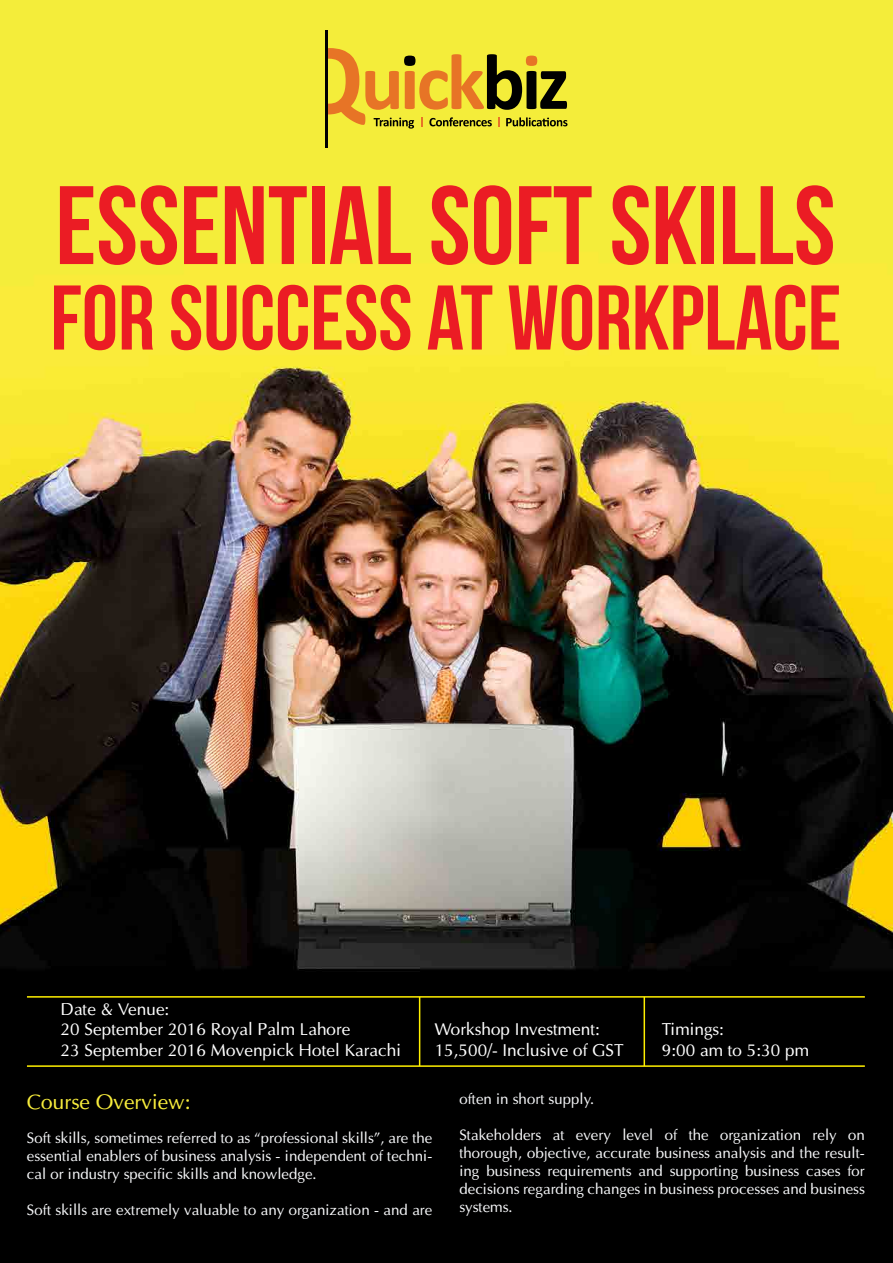
<style>
.page{position:relative;width:893px;height:1263px;background:#fff}
.page>*{position:absolute;margin:0;border:0;box-sizing:border-box;transform-origin:0 0}
.t1{font:21px "Optima";color:#f8ed3c}
.t2{font:17.1px/20.5px "Optima";color:#fff}
.t3{font:15px/18px "Optima";color:#f6f7f9;text-align:justify}
</style>
<div class="page">
<img style="left:0;top:0;width:893px;height:1263px">
<svg style="left:60px;top:186px;width:33px;height:78px;background:#ee6b2c"></svg>
<svg style="left:99px;top:185px;width:36px;height:80px;background:#ee732d"></svg>
<svg style="left:141px;top:185px;width:36px;height:80px;background:#ee732d"></svg>
<svg style="left:184px;top:186px;width:33px;height:78px;background:#ee6b2c"></svg>
<svg style="left:225px;top:186px;width:82px;height:78px;background:#ef7a2d"></svg>
<div style="left:312px;top:186px;width:12px;height:78px;background:#eb1c24"></div>
<svg style="left:330px;top:186px;width:81px;height:78px;background:#ef872f"></svg>
<svg style="left:431px;top:185px;width:37px;height:80px;background:#ee762d"></svg>
<svg style="left:474px;top:185px;width:37px;height:80px;background:#ed5f2b"></svg>
<svg style="left:519px;top:186px;width:73px;height:78px;background:#f08d2f"></svg>
<svg style="left:612px;top:185px;width:37px;height:80px;background:#ee762d"></svg>
<svg style="left:656px;top:186px;width:40px;height:78px;background:#ee6c2c"></svg>
<div style="left:702px;top:186px;width:12px;height:78px;background:#eb1c24"></div>
<svg style="left:723px;top:186px;width:32px;height:78px;background:#ef8b2f"></svg>
<svg style="left:761px;top:185px;width:72px;height:80px;background:#ef862f"></svg>
<svg style="left:54px;top:285px;width:61px;height:65px;background:#f1742d"></svg>
<svg style="left:122px;top:285px;width:31px;height:65px;background:#ef5b2a"></svg>
<svg style="left:171px;top:285px;width:65px;height:65px;background:#f1752d"></svg>
<svg style="left:243px;top:285px;width:65px;height:65px;background:#f17b2e"></svg>
<svg style="left:314px;top:285px;width:96px;height:65px;background:#f17b2e"></svg>
<svg style="left:428px;top:285px;width:64px;height:65px;background:#f2812e"></svg>
<svg style="left:509px;top:285px;width:83px;height:65px;background:#f06a2b"></svg>
<svg style="left:599px;top:285px;width:206px;height:65px;background:#f27d2e"></svg>
<svg style="left:811px;top:285px;width:28px;height:65px;background:#f06e2c"></svg>
<hr style="left:27px;top:1065px;width:838px;height:2px;background:#fff000">
<hr style="left:27px;top:996px;width:838px;height:2px;background:#fff000">
<hr style="left:419px;top:997px;width:1px;height:69px;background:#fff000">
<hr style="left:644px;top:997px;width:1px;height:69px;background:#fff000">
<svg style="left:328px;top:48px;width:239px;height:81px;background:#cdaf2d"></svg>
<hr style="left:325px;top:30px;width:3px;height:118px;background:#000">
<p class="t2" style="left:61px;top:999px;width:342px">Date &amp; Venue:<br>20 September 2016 Royal Palm Lahore<br>23 September 2016 Movenpick Hotel Karachi</p>
<p class="t2" style="left:435px;top:1019px;width:191px">Workshop Investment:<br>15,500/- Inclusive of GST</p>
<p class="t2" style="left:662px;top:1019px;width:149px">Timings:<br>9:00 am to 5:30 pm</p>
<h1 class="t1" style="left:27px;top:1089px;width:165px">Course Overview:</h1>
<p class="t3" style="left:27px;top:1129px;width:407px">Soft skills, sometimes referred to as “professional skills”, are the essential enablers of business analysis - independent of techni&shy;cal or industry specific skills and knowledge.</p>
<p class="t3" style="left:27px;top:1201px;width:407px">Soft skills are extremely valuable to any organization - and are</p>
<p class="t3" style="left:459px;top:1090px;width:136px">often in short supply.</p>
<p class="t3" style="left:459px;top:1126px;width:407px">Stakeholders at every level of the organization rely on thorough, objective, accurate business analysis and the result&shy;ing business requirements and supporting business cases for decisions regarding changes in business processes and business systems.</p>
</div>
